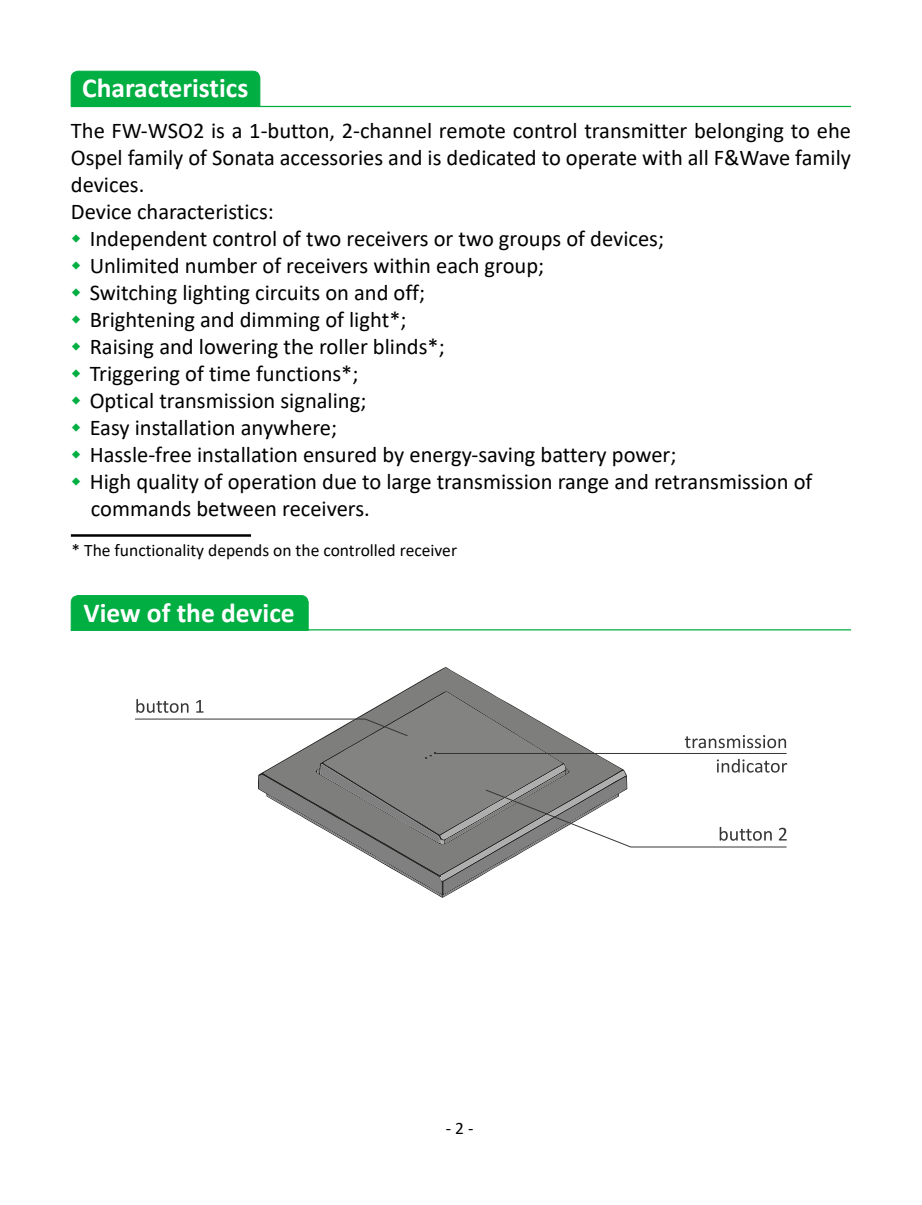
<style>
.page{position:relative;width:922px;height:1205px;background:#fff}
.page>*{position:absolute;margin:0;border:0;box-sizing:border-box;transform-origin:0 0}
.t1{font:700 27.5px "Calibri";color:#fff}
.t2{font:22.5px "Calibri";color:#000}
.t3{font:17.5px "Calibri";color:#000}
</style>
<div class="page">
<svg style="left:405px;top:667px;width:80px;height:231px"></svg>
<svg style="left:135px;top:690px;width:652px;height:207px"></svg>
<hr style="left:71px;top:534px;width:180px;height:3px;background:#000">
<hr style="left:71px;top:106px;width:779px;height:1px;background:#00ae42">
<hr style="left:71px;top:629px;width:779px;height:1px;background:#00ae42">
<div style="left:70px;top:71px;width:190px;height:36px;background:#00ae42"></div>
<div style="left:71px;top:595px;width:238px;height:36px;background:#00ae42"></div>
<p class="t1" style="left:82px;top:69px;width:168px">Characteristics</p>
<p class="t2" style="left:71px;top:115px;width:781px">The FW-WSO2 is a 1-button, 2-channel remote control transmitter belonging to еhe</p>
<p class="t2" style="left:71px;top:142px;width:781px">Ospel family of Sonata accessories and is dedicated to operate with all F&amp;Wave family</p>
<p class="t2" style="left:71px;top:169px;width:75px">devices.</p>
<p class="t2" style="left:71px;top:196px;width:204px">Device characteristics:</p>
<p class="t2" style="left:90px;top:223px;width:575px">Independent control of two receivers or two groups of devices;</p>
<p class="t2" style="left:90px;top:250px;width:456px">Unlimited number of receivers within each group;</p>
<p class="t2" style="left:90px;top:277px;width:337px">Switching lighting circuits on and off;</p>
<p class="t2" style="left:90px;top:304px;width:325px">Brightening and dimming of light*;<sup>*</sup></p>
<p class="t2" style="left:90px;top:331px;width:356px">Raising and lowering the roller blinds*;</p>
<p class="t2" style="left:90px;top:358px;width:270px">Triggering of time functions*;</p>
<p class="t2" style="left:90px;top:385px;width:278px">Optical transmission signaling;</p>
<p class="t2" style="left:90px;top:412px;width:249px">Easy installation anywhere;</p>
<p class="t2" style="left:90px;top:439px;width:588px">Hassle-free installation ensured by energy-saving battery power;</p>
<p class="t2" style="left:90px;top:466px;width:724px">High quality of operation due to large transmission range and retransmission of</p>
<p class="t2" style="left:91px;top:493px;width:280px">commands between receivers.</p>
<p class="t3" style="left:71px;top:538px;width:387px">* The functionality depends on the controlled receiver</p>
<p class="t1" style="left:83px;top:593px;width:213px">View of the device</p>
<p class="t3" style="left:446px;top:1116px;width:29px">- 2 -</p>
</div>
